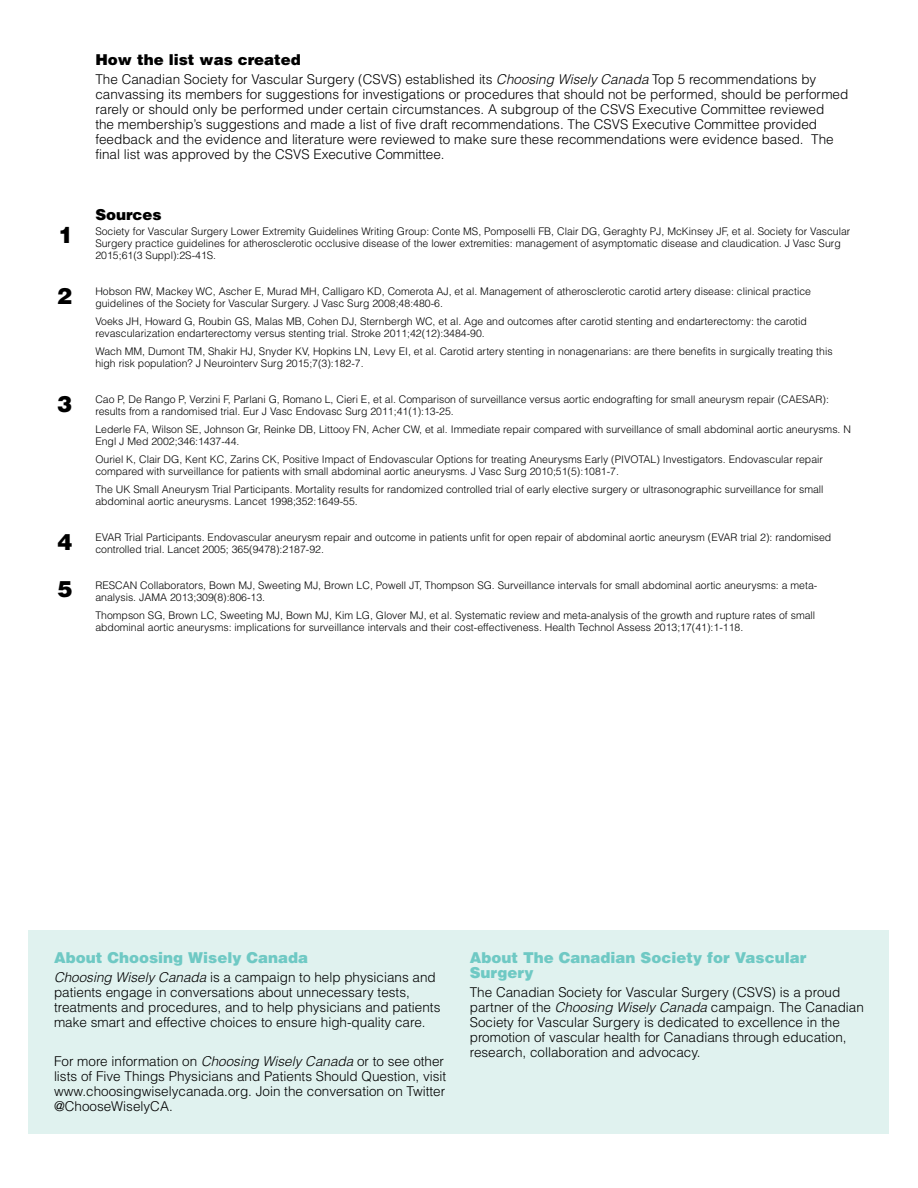
<style>
.page{position:relative;width:918px;height:1188px;background:#fff}
.page>*{position:absolute;margin:0;border:0;box-sizing:border-box;transform-origin:0 0}
.t1{font:900 22.5px/47.8px "Helvetica LT Std";color:#000}
.t2{font:900 15px/15px "Helvetica LT Std";color:#6fc9c4}
.t3{font:900 15px "Helvetica LT Std";color:#000}
.t4{font:300 13.5px/15px "Helvetica LT Std";color:#000}
.t5{font:300 10.5px/12px "Helvetica LT Std";color:#000}
.s1{font-style:italic}
</style>
<div class="page">
<div style="left:29px;top:931px;width:860px;height:203px;background:#e0f2ef"></div>
<h1 class="t1" style="left:58px;top:211px;width:17px">1</h1>
<h1 class="t1" style="left:57px;top:271px;width:17px">2</h1>
<h1 class="t1" style="left:57px;top:379px;width:17px">3</h1>
<h1 class="t1" style="left:57px;top:517px;width:17px">4<br>5</h1>
<h2 class="t3" style="left:95px;top:50px;width:207px">How the list was created</h2>
<p class="t4" style="left:95px;top:72px;width:754px">The Canadian Society for Vascular Surgery (CSVS) established its <span class="s1">Choosing Wisely Canada</span> Top 5 recommendations by canvassing its members for suggestions for investigations or procedures that should not be performed, should be performed rarely or should only be performed under certain circumstances. A subgroup of the CSVS Executive Committee reviewed<br>the membership’s suggestions and made a list of five draft recommendations. The CSVS Executive Committee provided feedback and the evidence and literature were reviewed to make sure these recommendations were evidence based. The final list was approved by the CSVS Executive Committee.</p>
<h2 class="t3" style="left:95px;top:205px;width:68px">Sources</h2>
<p class="t5" style="left:95px;top:225px;width:757px">Society for Vascular Surgery Lower Extremity Guidelines Writing Group: Conte MS, Pomposelli FB, Clair DG, Geraghty PJ, McKinsey JF, et al. Society for Vascular<br>Surgery practice guidelines for atherosclerotic occlusive disease of the lower extremities: management of asymptomatic disease and claudication. J Vasc Surg<br>2015;61(3 Suppl):2S-41S.</p>
<p class="t5" style="left:95px;top:285px;width:717px">Hobson RW, Mackey WC, Ascher E, Murad MH, Calligaro KD, Comerota AJ, et al. Management of atherosclerotic carotid artery disease: clinical practice guidelines of the Society for Vascular Surgery. J Vasc Surg 2008;48:480-6.</p>
<p class="t5" style="left:95px;top:315px;width:713px">Voeks JH, Howard G, Roubin GS, Malas MB, Cohen DJ, Sternbergh WC, et al. Age and outcomes after carotid stenting and endarterectomy: the carotid revascularization endarterectomy versus stenting trial. Stroke 2011;42(12):3484-90.</p>
<p class="t5" style="left:95px;top:345px;width:739px">Wach MM, Dumont TM, Shakir HJ, Snyder KV, Hopkins LN, Levy EI, et al. Carotid artery stenting in nonagenarians: are there benefits in surgically treating this high risk population? J Neurointerv Surg 2015;7(3):182-7.</p>
<p class="t5" style="left:95px;top:393px;width:735px">Cao P, De Rango P, Verzini F, Parlani G, Romano L, Cieri E, et al. Comparison of surveillance versus aortic endografting for small aneurysm repair (CAESAR): results from a randomised trial. Eur J Vasc Endovasc Surg 2011;41(1):13-25.</p>
<p class="t5" style="left:95px;top:423px;width:757px">Lederle FA, Wilson SE, Johnson Gr, Reinke DB, Littooy FN, Acher CW, et al. Immediate repair compared with surveillance of small abdominal aortic aneurysms. N<br>Engl J Med 2002;346:1437-44.</p>
<p class="t5" style="left:95px;top:453px;width:729px">Ouriel K, Clair DG, Kent KC, Zarins CK, Positive Impact of Endovascular Options for treating Aneurysms Early (PIVOTAL) Investigators. Endovascular repair compared with surveillance for patients with small abdominal aortic aneurysms. J Vasc Surg 2010;51(5):1081-7.</p>
<p class="t5" style="left:95px;top:483px;width:730px">The UK Small Aneurysm Trial Participants. Mortality results for randomized controlled trial of early elective surgery or ultrasonographic surveillance for small abdominal aortic aneurysms. Lancet 1998;352:1649-55.</p>
<p class="t5" style="left:95px;top:531px;width:737px">EVAR Trial Participants. Endovascular aneurysm repair and outcome in patients unfit for open repair of abdominal aortic aneurysm (EVAR trial 2): randomised controlled trial. Lancet 2005; 365(9478):2187-92.</p>
<p class="t5" style="left:95px;top:579px;width:723px">RESCAN Collaborators, Bown MJ, Sweeting MJ, Brown LC, Powell JT, Thompson SG. Surveillance intervals for small abdominal aortic aneurysms: a meta&shy;analysis. JAMA 2013;309(8):806-13.</p>
<p class="t5" style="left:95px;top:609px;width:721px">Thompson SG, Brown LC, Sweeting MJ, Bown MJ, Kim LG, Glover MJ, et al. Systematic review and meta-analysis of the growth and rupture rates of small abdominal aortic aneurysms: implications for surveillance intervals and their cost-effectiveness. Health Technol Assess 2013;17(41):1-118.</p>
<h2 class="t2" style="left:54px;top:949px;width:256px">About Choosing Wisely Canada</h2>
<p class="t4" style="left:54px;top:970px;width:388px"><span class="s1">Choosing Wisely Canada</span> is a campaign to help physicians and patients engage in conversations about unnecessary tests, treatments and procedures, and to help physicians and patients make smart and effective choices to ensure high-quality care.</p>
<p class="t4" style="left:54px;top:1054px;width:394px">For more information on <span class="s1">Choosing Wisely Canada</span> or to see other lists of Five Things Physicians and Patients Should Question, visit www.choosingwiselycanada.org. Join the conversation on Twitter @ChooseWiselyCA.</p>
<h2 class="t2" style="left:470px;top:949px;width:338px">About The Canadian Society for Vascular<br>Surgery</h2>
<p class="t4" style="left:470px;top:985px;width:396px">The Canadian Society for Vascular Surgery (CSVS) is a proud partner of the <span class="s1">Choosing Wisely Canada</span> campaign. The Canadian Society for Vascular Surgery is dedicated to excellence in the promotion of vascular health for Canadians through education, research, collaboration and advocacy.</p>
</div>
